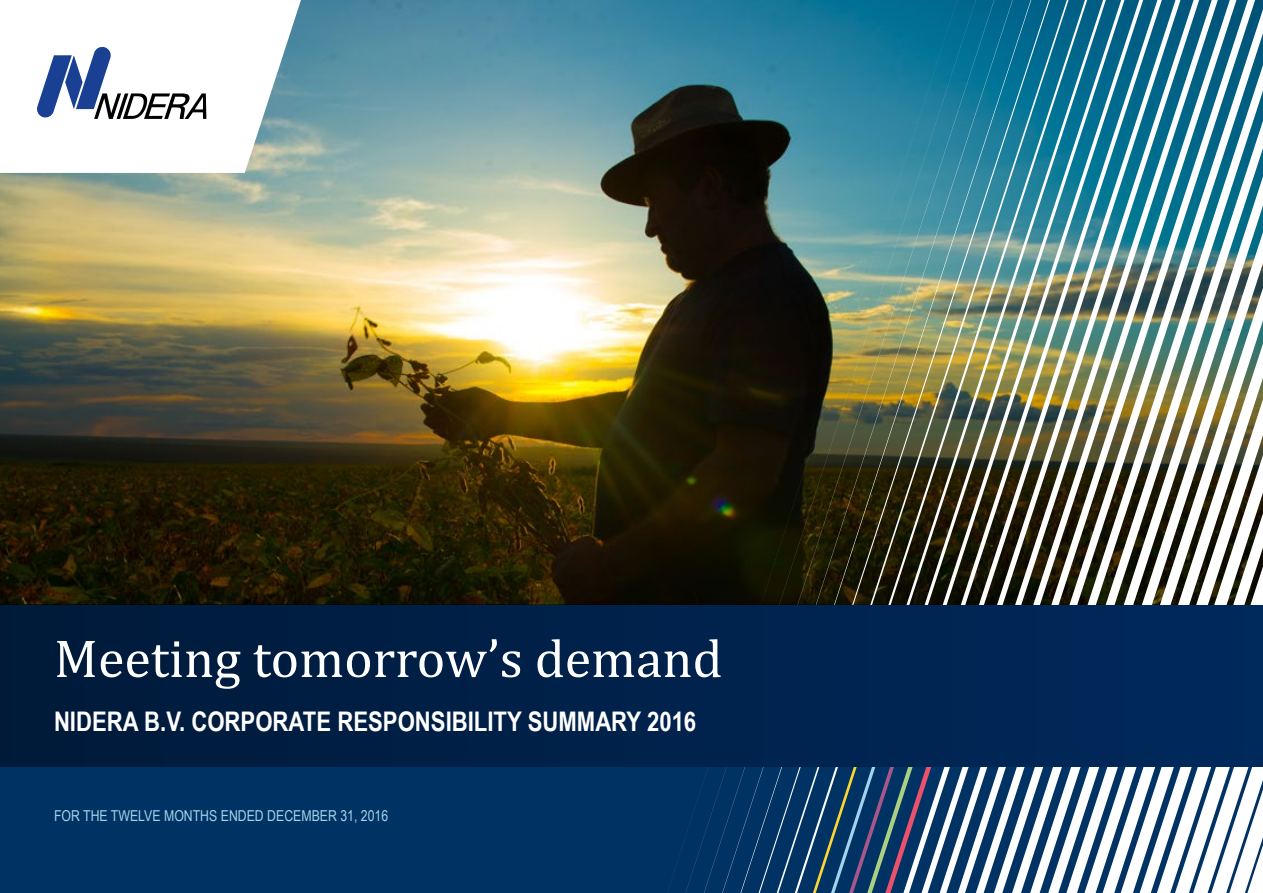
<style>
.page{position:relative;width:1263px;height:893px;background:#003263}
.page>*{position:absolute;margin:0;border:0;box-sizing:border-box;transform-origin:0 0}
.t1{font:54px "Cambria";color:#fff}
.t2{font:700 27px "Arial Narrow";color:#fff}
.t3{font:15px "Arial Narrow";color:#a3d4ed}
</style>
<div class="page">
<img style="left:0;top:0;width:761px;height:605px">
<svg style="left:667px;top:767px;width:596px;height:126px"></svg>
<svg style="left:0;top:0;width:301px;height:173px;background:#eef3f3"></svg>
<svg style="left:37px;top:47px;width:169px;height:72px;background:#b4bcce"></svg>
<div style="left:0;top:605px;width:1263px;height:162px;background:linear-gradient(to right,#001a39,#00295c)"></div>
<svg style="left:761px;top:0;width:18px;height:605px;background:#1d2f2e"></svg>
<svg style="left:779px;top:0;width:18px;height:605px;background:#243f42"></svg>
<img style="left:797px;top:0;width:127px;height:605px">
<svg style="left:1255px;top:9px;width:8px;height:596px;background:#9cb3b7"></svg>
<img style="left:1180px;top:0;width:75px;height:605px">
<img style="left:1162px;top:0;width:18px;height:605px">
<img style="left:924px;top:0;width:37px;height:605px">
<img style="left:961px;top:0;width:201px;height:605px">
<h1 class="t1" style="left:54px;top:626px;width:670px">Meeting tomorrow’s demand</h1>
<p class="t2" style="left:54px;top:701px;width:644px">NIDERA B.V. CORPORATE RESPONSIBILITY SUMMARY 2016</p>
<p class="t3" style="left:54px;top:805px;width:336px">FOR THE TWELVE MONTHS ENDED DECEMBER 31, 2016</p>
</div>
